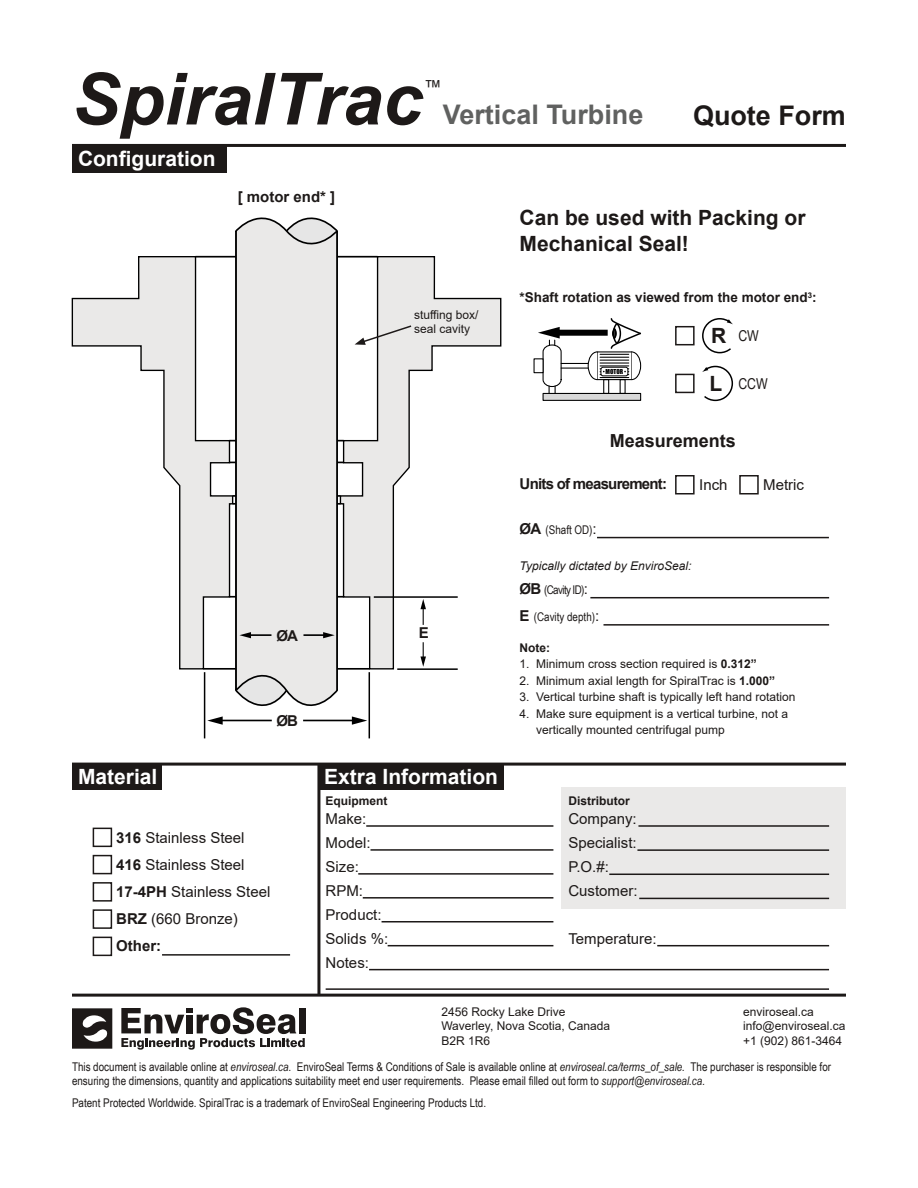
<style>
.page{position:relative;width:918px;height:1188px;background:#fff}
.page>*{position:absolute;margin:0;border:0;box-sizing:border-box;transform-origin:0 0}
.t1{font:italic 700 72px "Arial";color:#1d1918}
.t2{font:700 27px "Arial";color:#606160}
.t3{font:700 27px "Arial";color:#1d1918}
.t4{font:700 21px "Arial";color:#fff}
.t5{font:700 21px/25.2px "Arial";color:#1d1918}
.t6{font:700 18px "Arial";color:#1d1918}
.t7{font:18px "Arial";color:#1d1918}
.t8{font:15px/24px "Arial";color:#1d1918}
.t9{font:700 15px "Arial";letter-spacing:-.05em;color:#1d1918}
.t10{font:700 15px "Arial";color:#1d1918}
.t11{font:15px "Arial Narrow";color:#1d1918}
.t12{font:700 13.5px "Arial";color:#1d1918}
.t13{font:12px/14.4px "Arial Narrow";color:#1d1918}
.t14{font:12px/14.4px "Arial";color:#1d1918}
.t15{font:italic 12px "Arial";color:#1d1918}
.t16{font:700 12px "Arial";color:#1d1918}
.t17{font:12px "Arial Narrow";letter-spacing:-.05em;color:#1d1918}
.t18{font:6.3px "Impact";color:#000}
.s1{font-family:"Arial";font-weight:700;font-size:21px}
.s2{font-family:"Arial";font-weight:700;font-size:15px}
.s3{font-family:"Arial";font-size:15px}
.s4{font-weight:700}
.s5{font-style:italic}
</style>
<div class="page">
<hr style="left:72px;top:144px;width:774px;height:3px;background:#1d1918">
<div style="left:72px;top:145px;width:155px;height:28px;background:#1d1918"></div>
<svg style="left:71px;top:255px;width:431px;height:415px"></svg>
<hr style="left:195px;top:256px;width:183px;height:2px;background:#000">
<hr style="left:229px;top:440px;width:115px;height:1px;background:#000">
<hr style="left:229px;top:462px;width:115px;height:1px;background:#000">
<hr style="left:233px;top:495px;width:107px;height:2px;background:#000">
<hr style="left:233px;top:503px;width:107px;height:2px;background:#000">
<hr style="left:230px;top:596px;width:114px;height:2px;background:#000">
<hr style="left:203px;top:668px;width:167px;height:2px;background:#000">
<svg style="left:234px;top:217px;width:105px;height:505px;background:#e0dfde"></svg>
<hr style="left:303px;top:634px;width:22px;height:2px;background:#000">
<svg style="left:323px;top:632px;width:12px;height:6px"></svg>
<hr style="left:249px;top:634px;width:22px;height:2px;background:#000">
<svg style="left:239px;top:632px;width:12px;height:6px"></svg>
<hr style="left:204px;top:672px;width:1px;height:66px;background:#000">
<hr style="left:369px;top:672px;width:1px;height:66px;background:#000">
<hr style="left:303px;top:720px;width:52px;height:1px;background:#000">
<svg style="left:352px;top:716px;width:15px;height:9px"></svg>
<hr style="left:220px;top:720px;width:52px;height:1px;background:#000">
<svg style="left:207px;top:716px;width:16px;height:9px"></svg>
<hr style="left:374px;top:596px;width:84px;height:2px;background:#000">
<hr style="left:397px;top:668px;width:61px;height:2px;background:#000">
<svg style="left:420px;top:599px;width:6px;height:26px"></svg>
<svg style="left:420px;top:642px;width:6px;height:25px"></svg>
<hr style="left:72px;top:763px;width:774px;height:3px;background:#1d1918">
<hr style="left:72px;top:994px;width:774px;height:3px;background:#1d1918">
<hr style="left:317px;top:765px;width:3px;height:231px;background:#1d1918">
<div style="left:72px;top:763px;width:90px;height:27px;background:#1d1918"></div>
<div style="left:318px;top:763px;width:185px;height:27px;background:#1d1918"></div>
<hr style="left:162px;top:954px;width:128px;height:2px;background:#1d1918">
<div style="left:93px;top:828px;width:19px;height:19px;border:2px solid #1d1918"></div>
<div style="left:93px;top:855px;width:19px;height:19px;border:2px solid #1d1918"></div>
<div style="left:93px;top:882px;width:19px;height:20px;border:2px solid #1d1918"></div>
<div style="left:93px;top:909px;width:19px;height:20px;border:2px solid #1d1918"></div>
<div style="left:93px;top:937px;width:19px;height:19px;border:2px solid #1d1918"></div>
<hr style="left:590px;top:597px;width:239px;height:1px;background:#1d1918">
<hr style="left:603px;top:624px;width:226px;height:2px;background:#1d1918">
<hr style="left:597px;top:537px;width:232px;height:1px;background:#1d1918">
<div style="left:675px;top:475px;width:20px;height:20px;border:2px solid #1d1918"></div>
<div style="left:739px;top:475px;width:20px;height:20px;border:2px solid #1d1918"></div>
<div style="left:675px;top:326px;width:20px;height:19px;border:2px solid #1d1918"></div>
<svg style="left:702px;top:318px;width:31px;height:36px"></svg>
<div style="left:675px;top:374px;width:20px;height:19px;border:2px solid #1d1918"></div>
<svg style="left:702px;top:365px;width:32px;height:37px"></svg>
<svg style="left:355px;top:325px;width:58px;height:20px"></svg>
<svg style="left:72px;top:1008px;width:40px;height:41px"></svg>
<svg style="left:121px;top:1007px;width:184px;height:43px"></svg>
<div style="left:561px;top:788px;width:285px;height:121px;background:#eae9e8"></div>
<hr style="left:366px;top:825px;width:187px;height:2px;background:#1d1918">
<hr style="left:370px;top:849px;width:183px;height:2px;background:#1d1918">
<hr style="left:358px;top:873px;width:195px;height:2px;background:#1d1918">
<hr style="left:363px;top:897px;width:190px;height:2px;background:#1d1918">
<hr style="left:382px;top:921px;width:171px;height:2px;background:#1d1918">
<hr style="left:388px;top:945px;width:165px;height:1px;background:#1d1918">
<hr style="left:369px;top:969px;width:460px;height:1px;background:#1d1918">
<hr style="left:326px;top:988px;width:503px;height:2px;background:#1d1918">
<hr style="left:657px;top:945px;width:172px;height:1px;background:#1d1918">
<hr style="left:638px;top:825px;width:191px;height:2px;background:#1d1918">
<hr style="left:637px;top:849px;width:192px;height:2px;background:#1d1918">
<hr style="left:609px;top:874px;width:220px;height:1px;background:#1d1918">
<hr style="left:639px;top:898px;width:190px;height:1px;background:#1d1918">
<div style="left:543px;top:393px;width:98px;height:8px;background:#d9d9d9;border:1px solid #000"></div>
<div style="left:603px;top:379px;width:6px;height:15px;border:1px solid #000"></div>
<div style="left:620px;top:379px;width:6px;height:15px;border:1px solid #000"></div>
<svg style="left:538px;top:318px;width:104px;height:75px"></svg>
<h1 class="t1" style="left:72px;top:72px;width:352px">SpiralTrac</h1>
<h3 class="t7" style="left:424px;top:80px;width:19px">™</h3>
<h2 class="t2" style="left:443px;top:105px;width:202px">Vertical Turbine</h2>
<h3 class="t4" style="left:78px;top:151px;width:139px">Configuration</h3>
<p class="t10" style="left:238px;top:191px;width:99px">[ motor end* ]</p>
<h2 class="t3" style="left:693px;top:105px;width:154px">Quote Form</h2>
<p class="t14" style="left:414px;top:308px;width:66px">stuffing box/ seal cavity</p>
<p class="t9" style="left:276px;top:630px;width:23px">ØA</p>
<p class="t9" style="left:419px;top:627px;width:12px">E</p>
<p class="t9" style="left:276px;top:715px;width:23px">ØB</p>
<h3 class="t4" style="left:78px;top:769px;width:81px">Material</h3>
<h3 class="t4" style="left:324px;top:769px;width:175px">Extra Information</h3>
<h3 class="t5" style="left:520px;top:207px;width:287px">Can be used with Packing or<br>Mechanical Seal!</h3>
<p class="t12" style="left:520px;top:292px;width:298px">*Shaft rotation as viewed from the motor end<sup>3</sup>:</p>
<p class="t11" style="left:711px;top:330px;width:49px"><span class="s1">R</span> CW</p>
<p class="t11" style="left:709px;top:378px;width:60px"><span class="s1">L</span> CCW</p>
<p class="t18" style="left:606px;top:369px;width:19px">MOTOR</p>
<h3 class="t6" style="left:610px;top:434px;width:128px">Measurements</h3>
<p class="t9" style="left:520px;top:479px;width:149px">Units of measurement:</p>
<p class="t13" style="left:520px;top:524px;width:79px"><span class="s2">ØA</span> (Shaft OD)<span class="s3">:</span></p>
<p class="t8" style="left:699px;top:474px;width:30px">Inch</p>
<p class="t8" style="left:763px;top:474px;width:42px">Metric</p>
<p class="t15" style="left:520px;top:561px;width:173px">Typically dictated by EnviroSeal:</p>
<p class="t17" style="left:520px;top:586px;width:70px"><span class="s2">ØB</span> (Cavity ID)<span class="s3">:</span></p>
<p class="t13" style="left:520px;top:611px;width:81px"><span class="s2">E</span> (Cavity depth)<span class="s3">:</span></p>
<p class="t16" style="left:520px;top:643px;width:32px">Note:</p>
<p class="t14" style="left:520px;top:658px;width:239px">1. Minimum cross section required is <span class="s4">0.312”</span></p>
<p class="t14" style="left:520px;top:674px;width:257px">2. Minimum axial length for SpiralTrac is <span class="s4">1.000”</span></p>
<p class="t14" style="left:520px;top:691px;width:277px">3. Vertical turbine shaft is typically left hand rotation</p>
<p class="t14" style="left:536px;top:706px;width:254px;line-height:16.5px;text-indent:-16px">4. Make sure equipment is a vertical turbine, not a vertically mounted centrifugal pump</p>
<p class="t8" style="left:116px;top:825px;width:156px;line-height:27px"><span class="s4">316</span> Stainless Steel<br><span class="s4">416</span> Stainless Steel<br><span class="s4">17-4PH</span> Stainless Steel<br><span class="s4">BRZ</span> (660 Bronze)<br><span class="s4">Other:</span></p>
<p class="t16" style="left:326px;top:796px;width:63px">Equipment</p>
<p class="t16" style="left:568px;top:796px;width:63px">Distributor</p>
<p class="t8" style="left:326px;top:808px;width:64px">Make:<br>Model:<br>Size:<br>RPM:<br>Product:<br>Solids %:<br>Notes:</p>
<p class="t8" style="left:568px;top:808px;width:71px">Company:<br>Specialist:<br>P.O.#:<br>Customer:</p>
<p class="t8" style="left:568px;top:928px;width:90px">Temperature:</p>
<p class="t14" style="left:441px;top:1006px;width:170px">2456 Rocky Lake Drive<br>Waverley, Nova Scotia, Canada<br>B2R 1R6</p>
<p class="t14" style="left:743px;top:1006px;width:104px">enviroseal.ca info@enviroseal.ca +1 (902) 861-3464</p>
<p class="t13" style="left:72px;top:1060px;width:761px">This document is available online at <span class="s5">enviroseal.ca</span>. EnviroSeal Terms &amp; Conditions of Sale is available online at <span class="s5">enviroseal.ca/terms_of_sale.</span> The purchaser is responsible for ensuring the dimensions, quantity and applications suitability meet end user requirements. Please email filled out form to <span class="s5">support@enviroseal.ca.</span></p>
<p class="t13" style="left:72px;top:1097px;width:416px">Patent Protected Worldwide. SpiralTrac is a trademark of EnviroSeal Engineering Products Ltd.</p>
</div>
